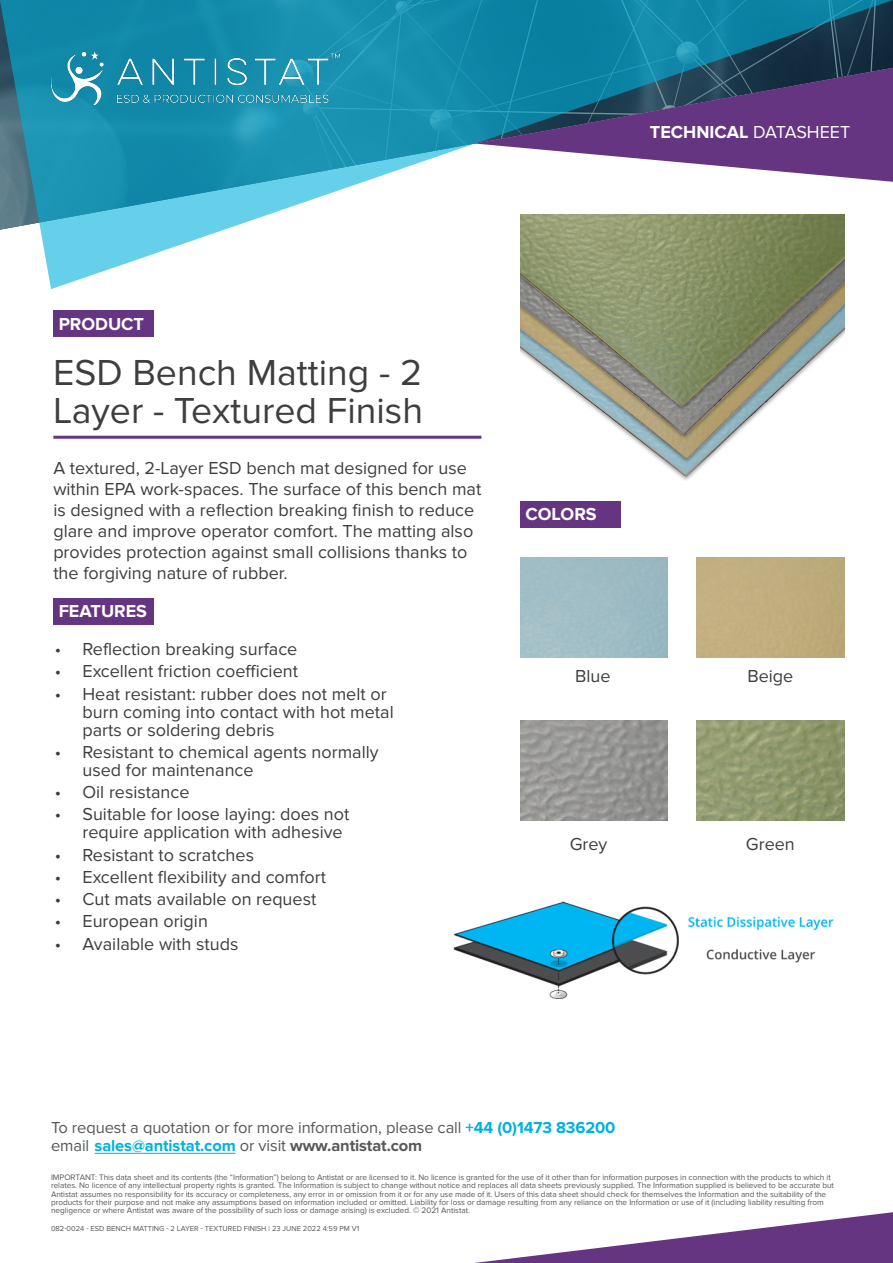
<style>
.page{position:relative;width:893px;height:1263px;background:#fff}
.page>*{position:absolute;margin:0;border:0;box-sizing:border-box;transform-origin:0 0}
.t1{font:37.5px/37.5px "Proxima Nova";color:#3e3e3f}
.Bullet_List{font:18px/21px "Proxima Nova";color:#3e3e3f}
.t2{font:700 18px "Proxima Nova";color:#fff}
.General_Text_Bold{font:700 16.5px "Proxima Nova";letter-spacing:-.005em;color:#00b2dc}
.General_Text_Bold-2{font:16.5px "Proxima Nova";letter-spacing:-.005em;color:#57585a}
.Disclaimer{font:8.25px/8.2px "Proxima Nova";letter-spacing:-.005em;color:#57585a}
.t3{font:7.5px "Proxima Nova";color:#57585a}
.s1{font-weight:400}
.s2{font-weight:900}
.s3{font-weight:700;color:#00b2dc}
.s4{font-weight:400;color:#57585a}
.s5{color:#57585a}
</style>
<div class="page">
<svg style="left:0;top:0;width:893px;height:289px"></svg>
<img style="left:51px;top:51px;width:290px;height:54px">
<svg style="left:475px;top:68px;width:418px;height:114px;fill:#653581"></svg>
<div style="left:53px;top:310px;width:100px;height:27px;background:#653581"></div>
<hr style="left:53px;top:436px;width:428px;height:3px;background:#653581">
<img style="left:520px;top:215px;width:324px;height:265px">
<svg style="left:475px;top:1212px;width:418px;height:51px"></svg>
<div style="left:53px;top:598px;width:100px;height:27px;background:#653581"></div>
<img style="left:453px;top:901px;width:381px;height:98px">
<img style="left:697px;top:720px;width:147px;height:100px">
<img style="left:520px;top:720px;width:148px;height:100px">
<div style="left:520px;top:501px;width:100px;height:27px;background:#653581"></div>
<hr style="left:95px;top:1153px;width:141px;height:1px;background:#00b2dc">
<p class="t2" style="left:650px;top:121px;width:202px">TECHNICAL <span class="s1">DATASHEET</span></p>
<p class="t2" style="left:59px;top:313px;width:87px">PRODUCT</p>
<p class="t1" style="left:53px;top:355px;width:371px">ESD Bench Matting - 2<br>Layer - Textured Finish</p>
<p class="Bullet_List" style="left:53px;top:457px;width:429px">A textured, 2-Layer ESD bench mat designed for use within EPA work-spaces. The surface of this bench mat is designed with a reflection breaking finish to reduce glare and improve operator comfort. The matting also provides protection against small collisions thanks to the forgiving nature of rubber.</p>
<p class="t2" style="left:59px;top:601px;width:90px">FEATURES</p>
<p class="Bullet_List" style="left:55px;top:639px;width:243px"><span class="s2">∙</span> Reflection breaking surface</p>
<p class="Bullet_List" style="left:55px;top:661px;width:244px"><span class="s2">∙</span> Excellent friction coefficient</p>
<p class="Bullet_List" style="left:82px;top:685px;width:313px;line-height:18px;text-indent:-27px"><span class="s2">∙</span> Heat resistant: rubber does not melt or burn coming into contact with hot metal parts or soldering debris</p>
<p class="Bullet_List" style="left:82px;top:743px;width:298px;line-height:18px;text-indent:-27px"><span class="s2">∙</span> Resistant to chemical agents normally used for maintenance</p>
<p class="Bullet_List" style="left:55px;top:782px;width:136px"><span class="s2">∙</span> Oil resistance</p>
<p class="Bullet_List" style="left:82px;top:806px;width:268px;line-height:18px;text-indent:-27px"><span class="s2">∙</span> Suitable for loose laying: does not require application with adhesive</p>
<p class="Bullet_List" style="left:55px;top:844px;width:200px"><span class="s2">∙</span> Resistant to scratches</p>
<p class="Bullet_List" style="left:55px;top:867px;width:272px"><span class="s2">∙</span> Excellent flexibility and comfort</p>
<p class="Bullet_List" style="left:55px;top:889px;width:262px"><span class="s2">∙</span> Cut mats available on request</p>
<p class="Bullet_List" style="left:55px;top:911px;width:154px"><span class="s2">∙</span> European origin</p>
<p class="Bullet_List" style="left:55px;top:933px;width:184px"><span class="s2">∙</span> Available with studs</p>
<p class="t2" style="left:525px;top:504px;width:73px">COLORS</p>
<p class="Bullet_List" style="left:575px;top:666px;width:37px">Blue</p>
<p class="Bullet_List" style="left:747px;top:666px;width:47px">Beige</p>
<p class="Bullet_List" style="left:570px;top:834px;width:39px">Grey</p>
<p class="Bullet_List" style="left:746px;top:834px;width:50px">Green</p>
<p class="General_Text_Bold-2" style="left:51px;top:1117px;width:566px">To request a quotation or for more information, please call <span class="s3">+44 (0)1473 836200</span></p>
<p class="General_Text_Bold" style="left:51px;top:1135px;width:379px"><span class="s4">email</span> info@antistat.co.uk <span class="s4">or visit</span> <span class="s5">www.antistat.co.uk</span></p>
<p class="General_Text_Bold" style="left:95px;top:1136px;width:329px">sales@antistat.com <span class="s4">or visit</span> <span class="s5">www.antistat.com</span></p>
<p class="Disclaimer" style="left:51px;top:1173px;width:784px">I MPORTANT: This data sheet and its contents (the “I nformation”) belong to Antistat or are licensed to it. N o licence is granted for the use of it other than for information purposes in connection with the products to which it relates. No licence of any intellectual property rights is granted. The I nformation is subject to change without notice and replaces all data sheets previously supplied. The I nformation supplied is believed to be accurate but Antistat assumes no responsibility for its accuracy or completeness, any error in or omission from it or for any use made of it. Users of this data sheet should check for themselves the I nformation and the suitability of the products for their purpose and not make any assumptions based on information included or omitted. Liability for loss or damage resulting from any reliance on the I nformation or use of it (including liability resulting from negligence or where Antistat was aware of the possibility of such loss or damage arising) is excluded. © 2021 Antistat.</p>
<p class="t3" style="left:51px;top:1224px;width:183px">082-0024 - ESD Bench Matting - 2 Layer - Textured</p>
<p class="t3" style="left:244px;top:1224px;width:117px">Finish | 23 June 2022 4:59 pm V1</p>
</div>
